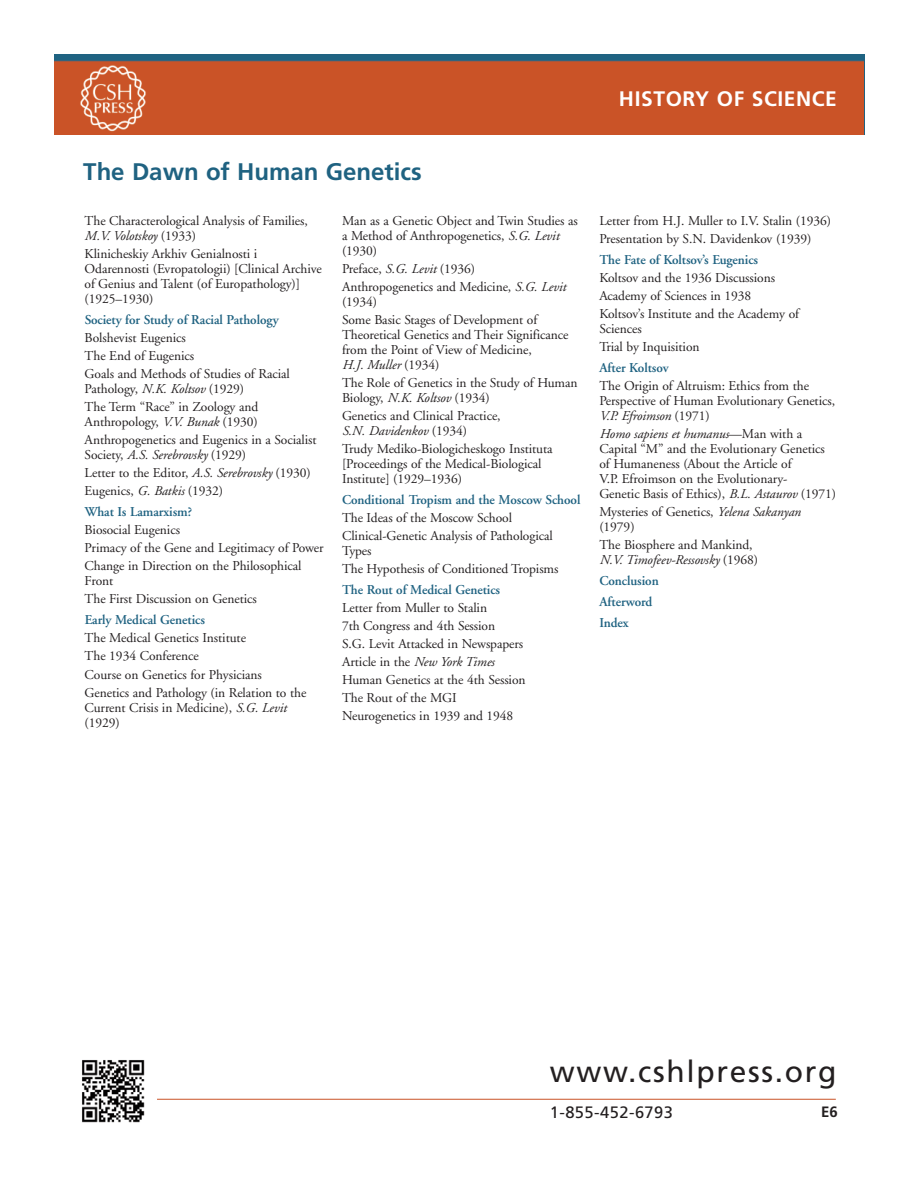
<style>
.page{position:relative;width:918px;height:1188px;background:#fff}
.page>*{position:absolute;margin:0;border:0;box-sizing:border-box;transform-origin:0 0}
.t1{font:30px "Frutiger";letter-spacing:.055em;color:#231f20}
.t2{font:700 24px "Frutiger";color:#1f6281}
.t3{font:700 21px "Frutiger";letter-spacing:.03em;color:#fff}
.t4{font:16.5px "Frutiger";letter-spacing:.03em;color:#231f20}
.t5{font:700 15px "Frutiger";color:#231f20}
.t6{font:13.5px/18px "Adobe Garamond";letter-spacing:-.005em;color:#231f20}
.t7{font:600 13.5px/21px "Adobe Garamond";letter-spacing:-.005em;color:#1f6281}
.s1{font-style:italic}
</style>
<div class="page">
<img style="left:54px;top:54px;width:810px;height:81px">
<img style="left:82px;top:1060px;width:63px;height:63px">
<hr style="left:157px;top:1099px;width:679px;height:1px;background:#ca5327">
<h3 class="t3" style="left:619px;top:90px;width:220px">HISTORY OF SCIENCE</h3>
<h2 class="t2" style="left:83px;top:162px;width:340px">The Dawn of Human Genetics</h2>
<p class="t6" style="left:85px;top:214px;width:225px;line-height:15px">The Characterological Analysis of Families,<br><span class="s1">M.V. Volotskoy</span> (1933)</p>
<p class="t6" style="left:85px;top:247px;width:239px;line-height:15px">Klinicheskiy Arkhiv Genialnosti i Odarennosti (Evropatologii) [Clinical Archive of Genius and Talent (of Europathology)] (1925–1930)</p>
<p class="t7" style="left:85px;top:310px;width:196px">Society for Study of Racial Pathology</p>
<p class="t6" style="left:85px;top:330px;width:207px">Bolshevist Eugenics<br>The End of Eugenics<br>Goals and Methods of Studies of Racial</p>
<p class="t6" style="left:85px;top:381px;width:175px">Pathology, <span class="s1">N.K. Koltsov</span> (1929)<br>The Term “Race” in Zoology and</p>
<p class="t6" style="left:85px;top:414px;width:234px">Anthropology, <span class="s1">V.V. Bunak</span> (1930)<br>Anthropogenetics and Eugenics in a Socialist</p>
<p class="t6" style="left:85px;top:447px;width:228px">Society, <span class="s1">A.S. Serebrovsky</span> (1929)<br>Letter to the Editor, <span class="s1">A.S. Serebrovsky</span> (1930)<br>Eugenics, <span class="s1">G. Batkis</span> (1932)</p>
<p class="t7" style="left:85px;top:503px;width:109px">What Is Lamarxism?</p>
<p class="t6" style="left:85px;top:522px;width:241px">Biosocial Eugenics<br>Primacy of the Gene and Legitimacy of Power<br>Change in Direction on the Philosophical</p>
<p class="t6" style="left:85px;top:573px;width:174px">Front<br>The First Discussion on Genetics</p>
<p class="t7" style="left:85px;top:611px;width:122px">Early Medical Genetics</p>
<p class="t6" style="left:85px;top:630px;width:223px">The Medical Genetics Institute<br>The 1934 Conference<br>Course on Genetics for Physicians<br>Genetics and Pathology (in Relation to the</p>
<p class="t6" style="left:85px;top:701px;width:204px;line-height:15px">Current Crisis in Medicine), <span class="s1">S.G. Levit </span>(1929)</p>
<p class="t6" style="left:342px;top:214px;width:237px;line-height:15px">Man as a Genetic Object and Twin Studies as a Method of Anthropogenetics, <span class="s1">S.G. Levit </span>(1930)</p>
<p class="t6" style="left:342px;top:261px;width:225px">Preface, <span class="s1">S.G. Levit</span> (1936)<br>Anthropogenetics and Medicine, <span class="s1">S.G. Levit</span></p>
<p class="t6" style="left:342px;top:294px;width:197px">(1934)<br>Some Basic Stages of Development of</p>
<p class="t6" style="left:342px;top:328px;width:228px;line-height:15px">Theoretical Genetics and Their Significance from the Point of View of Medicine,<br><span class="s1">H.J. Muller</span> (1934)</p>
<p class="t6" style="left:342px;top:376px;width:237px;line-height:15px">The Role of Genetics in the Study of Human<br>Biology, <span class="s1">N.K. Koltsov</span> (1934)</p>
<p class="t6" style="left:342px;top:410px;width:160px;line-height:15px">Genetics and Clinical Practice,<br><span class="s1">S.N. Davidenkov</span> (1934)</p>
<p class="t6" style="left:342px;top:443px;width:212px;line-height:15px">Trudy Mediko-Biologicheskogo Instituta [Proceedings of the Medical-Biological<br>Institute] (1929–1936)</p>
<p class="t7" style="left:342px;top:491px;width:240px">Conditional Tropism and the Moscow School</p>
<p class="t6" style="left:342px;top:510px;width:212px">The Ideas of the Moscow School<br>Clinical-Genetic Analysis of Pathological</p>
<p class="t6" style="left:342px;top:543px;width:218px">Types<br>The Hypothesis of Conditioned Tropisms</p>
<p class="t7" style="left:342px;top:581px;width:160px">The Rout of Medical Genetics</p>
<p class="t6" style="left:342px;top:600px;width:185px">Letter from Muller to Stalin<br>7th Congress and 4th Session<br>S.G. Levit Attacked in Newspapers<br>Article in the <span class="s1">New York Times<br></span>Human Genetics at the 4th Session<br>The Rout of the MGI<br>Neurogenetics in 1939 and 1948</p>
<p class="t6" style="left:599px;top:213px;width:233px">Letter from H.J. Muller to I.V. Stalin (1936)<br>Presentation by S.N. Davidenkov (1939)</p>
<p class="t7" style="left:599px;top:250px;width:160px">The Fate of Koltsov’s Eugenics</p>
<p class="t6" style="left:599px;top:270px;width:201px">Koltsov and the 1936 Discussions<br>Academy of Sciences in 1938<br>Koltsov’s Institute and the Academy of</p>
<p class="t6" style="left:599px;top:321px;width:102px">Sciences<br>Trial by Inquisition</p>
<p class="t7" style="left:599px;top:359px;width:71px">After Koltsov</p>
<p class="t6" style="left:599px;top:380px;width:237px;line-height:15px">The Origin of Altruism: Ethics from the<br>Perspective of Human Evolutionary Genetics,<br><span class="s1">V.P. Efroimson</span> (1971)</p>
<p class="t6" style="left:599px;top:428px;width:238px;line-height:15px"><span class="s1">Homo sapiens et humanus</span>—Man with a Capital “M” and the Evolutionary Genetics of Humaneness (About the Article of<br>V.P. Efroimson on the Evolutionary-<br>Genetic Basis of Ethics), <span class="s1">B.L. Astaurov</span> (1971)</p>
<p class="t6" style="left:599px;top:506px;width:203px;line-height:15px">Mysteries of Genetics, <span class="s1">Yelena Sakanyan </span>(1979)</p>
<p class="t6" style="left:599px;top:539px;width:160px;line-height:15px">The Biosphere and Mankind,<br><span class="s1">N.V. Timofeev-Ressovsky</span> (1968)</p>
<p class="t7" style="left:599px;top:572px;width:61px">Conclusion<br>Afterword<br>Index</p>
<h1 class="t1" style="left:550px;top:1060px;width:288px">www.cshlpress.org</h1>
<p class="t4" style="left:550px;top:1106px;width:125px">1-855-452-6793</p>
<p class="t5" style="left:821px;top:1105px;width:18px">E6</p>
</div>
